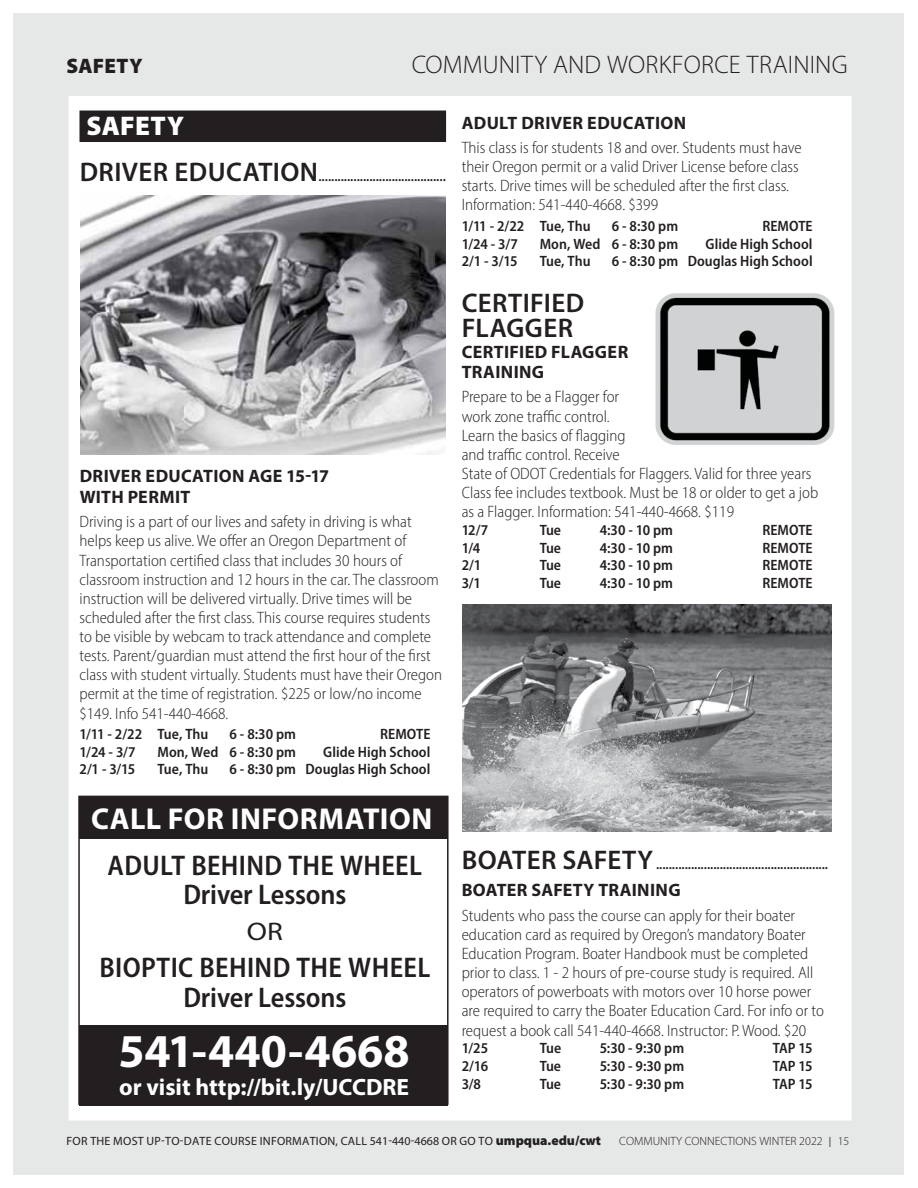
<style>
.page{position:relative;width:918px;height:1188px;background:#fff}
.page>*{position:absolute;margin:0;border:0;box-sizing:border-box;transform-origin:0 0}
.t1{font:700 47.25px "Myriad Pro";color:#fff}
.t2{font:700 30.3px "Myriad Pro";letter-spacing:.02em;color:#fff}
.t3{font:600 semi-condensed 28.5px/29.5px "Myriad Pro";letter-spacing:.015em;color:#231f20;text-align:center}
.t4{font:600 27px/25.5px "Myriad Pro";letter-spacing:.015em;color:#231f20}
.t5{font:900 27px "Myriad Pro";letter-spacing:.01em;color:#fff}
.t6{font:300 25.5px "Myriad Pro";letter-spacing:.005em;color:#231f20}
.t7{font:25.5px "Myriad Pro";color:#231f20;scale:1.15 1}
.t8{font:700 23.7px "Myriad Pro";color:#fff}
.t9{font:900 21px "Myriad Pro";letter-spacing:.015em;color:#231f20}
.t10{font:700 18px/21px "Myriad Pro";letter-spacing:.02em;color:#231f20}
.t11{font:300 semi-condensed 16.5px/19px "Myriad Pro";color:#231f20}
.t12{font:600 semi-condensed 15px "Myriad Pro";color:#231f20}
.t13{font:600 13.5px "Myriad Pro";color:#231f20}
.t14{font:12px "Myriad Pro";letter-spacing:.02em;color:#231f20}
.t15{font:300 12px "Myriad Pro";color:#231f20}
.s1{font-size:27px}
.s2{font-weight:900;font-size:13.5px}
.s3{font-size:15px}
</style>
<div class="page">
<div style="left:14px;top:14px;width:890px;height:1161px;background:#e6e7e7"></div>
<div style="left:69px;top:97px;width:782px;height:1023px;background:#fff"></div>
<div style="left:80px;top:111px;width:366px;height:31px;background:#231f20"></div>
<img style="left:655px;top:293px;width:180px;height:152px">
<img style="left:81px;top:196px;width:365px;height:259px">
<div style="left:79px;top:796px;width:369px;height:43px;background:#231f20"></div>
<div style="left:79px;top:1025px;width:369px;height:81px;background:#231f20"></div>
<div style="left:78px;top:796px;width:371px;height:309px;border:2px solid #231f20"></div>
<img style="left:463px;top:604px;width:368px;height:228px">
<p class="t9" style="left:67px;top:58px;width:77px">SAFETY</p>
<h3 class="t6" style="left:412px;top:55px;width:437px">COMMUNITY AND WORKFORCE TRAINING</h3>
<h3 class="t5" style="left:87px;top:116px;width:99px">SAFETY</h3>
<p class="t13" style="left:80px;top:171px;width:368px"><span class="s1">DRIVER EDUCATION</span>........................................</p>
<p class="t10" style="left:80px;top:466px;width:251px">DRIVER EDUCATION AGE 15-17<br>WITH PERMIT</p>
<p class="t11" style="left:80px;top:513px;width:364px">Driving is a part of our lives and safety in driving is what helps keep us alive. We offer an Oregon Department of Transportation certified class that includes 30 hours of classroom instruction and 12 hours in the car. The classroom instruction will be delivered virtually. Drive times will be scheduled after the first class. This course requires students to be visible by webcam to track attendance and complete tests. Parent/guardian must attend the first hour of the first class with student virtually. Students must have their Oregon permit at the time of registration. $225 or low/no income $149. Info 541-440-4668.</p>
<p class="t12" style="left:80px;top:728px;width:131px">1/11 - 2/22 Tue, Thu</p>
<p class="t12" style="left:230px;top:728px;width:68px">6 - 8:30 pm</p>
<p class="t12" style="left:380px;top:728px;width:52px">REMOTE</p>
<p class="t12" style="left:80px;top:746px;width:58px">1/24 - 3/7</p>
<p class="t12" style="left:158px;top:746px;width:140px">Mon, Wed 6 - 8:30 pm</p>
<p class="t12" style="left:323px;top:746px;width:109px">Glide High School</p>
<p class="t12" style="left:80px;top:764px;width:57px">2/1 - 3/15</p>
<p class="t12" style="left:158px;top:764px;width:52px">Tue, Thu</p>
<p class="t12" style="left:230px;top:764px;width:202px">6 - 8:30 pm Douglas High School</p>
<h2 class="t2" style="left:91px;top:808px;width:343px">CALL FOR INFORMATION</h2>
<h3 class="t3" style="left:108px;top:852px;width:316px">ADULT BEHIND THE WHEEL<br>Driver Lessons</h3>
<h3 class="t7" style="left:247px;top:922px;width:33px">OR</h3>
<h3 class="t3" style="left:99px;top:955px;width:332px">BIOPTIC BEHIND THE WHEEL<br>Driver Lessons</h3>
<h1 class="t1" style="left:119px;top:1033px;width:293px">541-440-4668</h1>
<h3 class="t8" style="left:119px;top:1078px;width:291px">or visit http://bit.ly/UCCDRE</h3>
<p class="t10" style="left:462px;top:113px;width:226px">ADULT DRIVER EDUCATION</p>
<p class="t11" style="left:462px;top:139px;width:341px">This class is for students 18 and over. Students must have their Oregon permit or a valid Driver License before class starts. Drive times will be scheduled after the first class.<br>Information: 541-440-4668. $399</p>
<p class="t12" style="left:462px;top:220px;width:130px">1/11 - 2/22 Tue, Thu</p>
<p class="t12" style="left:612px;top:220px;width:68px">6 - 8:30 pm</p>
<p class="t12" style="left:762px;top:220px;width:52px">REMOTE</p>
<p class="t12" style="left:462px;top:238px;width:58px">1/24 - 3/7</p>
<p class="t12" style="left:540px;top:238px;width:140px">Mon, Wed 6 - 8:30 pm</p>
<p class="t12" style="left:706px;top:238px;width:109px">Glide High School</p>
<p class="t12" style="left:462px;top:255px;width:57px">2/1 - 3/15</p>
<p class="t12" style="left:540px;top:255px;width:52px">Tue, Thu</p>
<p class="t12" style="left:612px;top:255px;width:202px">6 - 8:30 pm Douglas High School</p>
<h3 class="t4" style="left:462px;top:292px;width:124px">CERTIFIED<br>FLAGGER</h3>
<p class="t10" style="left:462px;top:344px;width:168px;line-height:19.5px">CERTIFIED FLAGGER<br>TRAINING</p>
<p class="t11" style="left:462px;top:389px;width:358px">Prepare to be a Flagger for<br>work zone traffic control.<br>Learn the basics of flagging<br>and traffic control. Receive<br>State of ODOT Credentials for Flaggers. Valid for three years Class fee includes textbook. Must be 18 or older to get a job as a Flagger. Information: 541-440-4668. $119</p>
<p class="t12" style="left:462px;top:524px;width:28px">12/7</p>
<p class="t12" style="left:540px;top:524px;width:23px">Tue</p>
<p class="t12" style="left:600px;top:524px;width:75px">4:30 - 10 pm</p>
<p class="t12" style="left:762px;top:524px;width:52px">REMOTE</p>
<p class="t12" style="left:462px;top:542px;width:20px">1/4</p>
<p class="t12" style="left:540px;top:542px;width:23px">Tue</p>
<p class="t12" style="left:600px;top:542px;width:75px">4:30 - 10 pm</p>
<p class="t12" style="left:762px;top:542px;width:52px">REMOTE</p>
<p class="t12" style="left:462px;top:560px;width:21px">2/1</p>
<p class="t12" style="left:540px;top:560px;width:23px">Tue</p>
<p class="t12" style="left:600px;top:560px;width:75px">4:30 - 10 pm</p>
<p class="t12" style="left:762px;top:560px;width:52px">REMOTE</p>
<p class="t12" style="left:462px;top:577px;width:21px">3/1</p>
<p class="t12" style="left:540px;top:577px;width:23px">Tue</p>
<p class="t12" style="left:600px;top:577px;width:75px">4:30 - 10 pm</p>
<p class="t12" style="left:762px;top:577px;width:52px">REMOTE</p>
<p class="t13" style="left:462px;top:859px;width:368px"><span class="s1">BOATER SAFETY</span> ......................................................</p>
<p class="t10" style="left:462px;top:881px;width:220px">BOATER SAFETY TRAINING</p>
<p class="t11" style="left:462px;top:907px;width:364px">Students who pass the course can apply for their boater education card as required by Oregon’s mandatory Boater Education Program. Boater Handbook must be completed prior to class. 1 - 2 hours of pre-course study is required. All operators of powerboats with motors over 10 horse power are required to carry the Boater Education Card. For info or to request a book call 541-440-4668. Instructor: P. Wood. $20</p>
<p class="t12" style="left:462px;top:1043px;width:28px">1/25</p>
<p class="t12" style="left:540px;top:1043px;width:23px">Tue</p>
<p class="t12" style="left:600px;top:1043px;width:86px">5:30 - 9:30 pm</p>
<p class="t12" style="left:773px;top:1043px;width:41px">TAP 15</p>
<p class="t12" style="left:462px;top:1060px;width:28px">2/16</p>
<p class="t12" style="left:540px;top:1060px;width:23px">Tue</p>
<p class="t12" style="left:600px;top:1060px;width:86px">5:30 - 9:30 pm</p>
<p class="t12" style="left:773px;top:1060px;width:41px">TAP 15</p>
<p class="t12" style="left:462px;top:1078px;width:21px">3/8</p>
<p class="t12" style="left:540px;top:1078px;width:23px">Tue</p>
<p class="t12" style="left:600px;top:1078px;width:86px">5:30 - 9:30 pm</p>
<p class="t12" style="left:773px;top:1078px;width:41px">TAP 15</p>
<p class="t14" style="left:67px;top:1137px;width:536px">FOR THE MOST UP-TO-DATE COURSE INFORMATION, CALL 541-440-4668 OR GO TO <span class="s2">umpqua.edu/cwt</span></p>
<p class="t15" style="left:619px;top:1137px;width:232px">COMMUNITY CONNECTIONS WINTER 2022 <span class="s3">I</span> 15</p>
</div>
